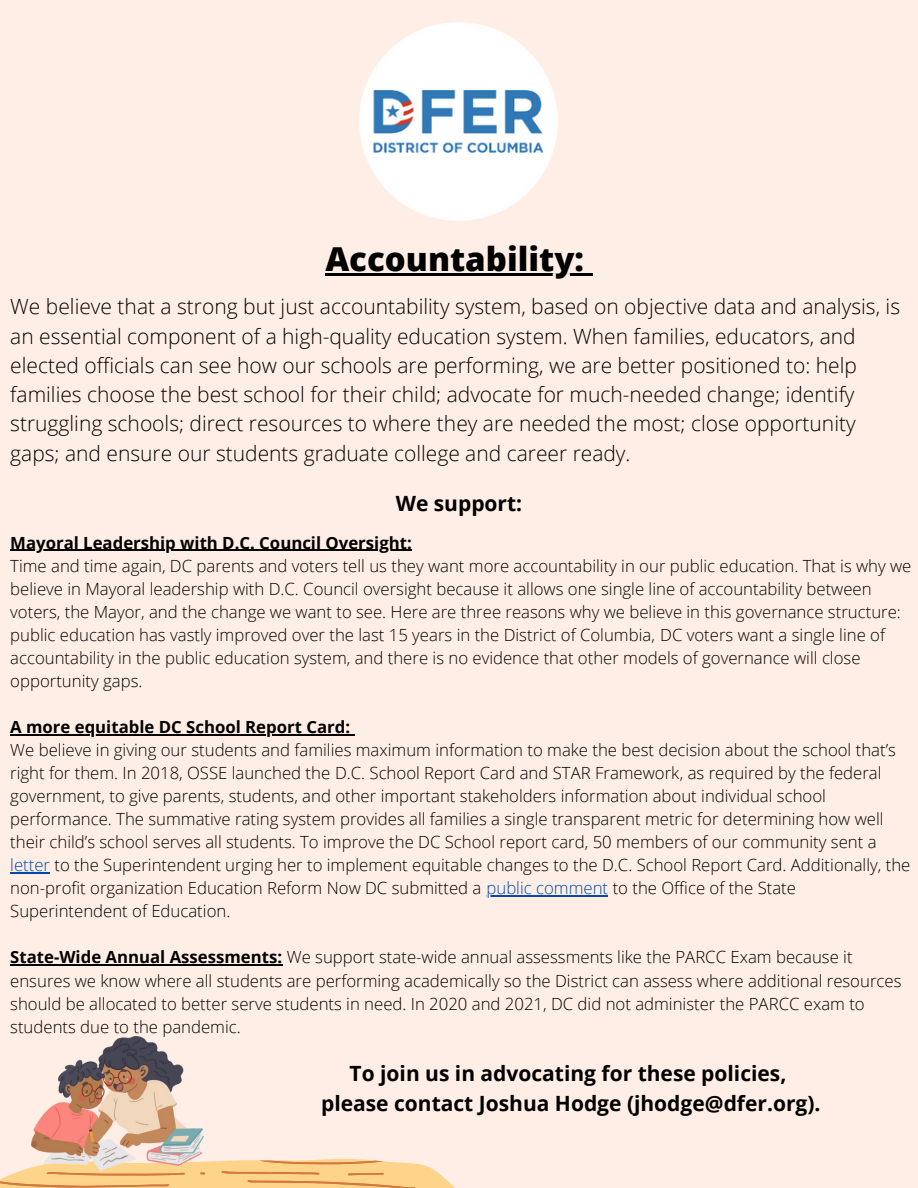
<style>
.page{position:relative;width:918px;height:1188px;background:#ffeee5}
.page>*{position:absolute;margin:0;border:0;box-sizing:border-box;transform-origin:0 0}
.t1{font:800 33px "Open Sans";color:#000}
.t2{font:300 21px/29.2px "Open Sans";color:#000}
.t3{font:700 21px/29.2px "Open Sans";color:#000;text-align:center}
.t4{font:300 16.8px/23.1px "Open Sans";color:#000}
.t5{font:700 16.8px "Open Sans";color:#000}
.s1{color:#004aad}
.s2{font-weight:700}
</style>
<div class="page">
<svg style="left:0;top:1159px;width:455px;height:29px;background:#f8ca8a"></svg>
<img style="left:31px;top:1037px;width:173px;height:133px">
<img style="left:360px;top:22px;width:198px;height:198px">
<hr style="left:325px;top:274px;width:259px;height:2px;background:#000">
<svg style="left:584px;top:274px;width:9px;height:2px"></svg>
<hr style="left:10px;top:550px;width:402px;height:1px;background:#000">
<hr style="left:10px;top:734px;width:340px;height:1px;background:#000">
<hr style="left:10px;top:872px;width:40px;height:1px;background:#004aad">
<hr style="left:486px;top:895px;width:122px;height:1px;background:#004aad">
<hr style="left:10px;top:965px;width:272px;height:1px;background:#000">
<h1 class="t1" style="left:325px;top:236px;width:260px">Accountability:</h1>
<p class="t2" style="left:10px;top:292px;width:891px">We believe that a strong but just accountability system, based on objective data and analysis, is an essential component of a high-quality education system. When families, educators, and elected officials can see how our schools are performing, we are better positioned to: help families choose the best school for their child; advocate for much-needed change; identify struggling schools; direct resources to where they are needed the most; close opportunity gaps; and ensure our students graduate college and career ready.</p>
<p class="t3" style="left:396px;top:488px;width:128px">We support:</p>
<p class="t5" style="left:10px;top:531px;width:403px">Mayoral Leadership with D.C. Council Oversight:</p>
<p class="t4" style="left:10px;top:554px;width:903px">Time and time again, DC parents and voters tell us they want more accountability in our public education. That is why we believe in Mayoral leadership with D.C. Council oversight because it allows one single line of accountability between voters, the Mayor, and the change we want to see. Here are three reasons why we believe in this governance structure: public education has vastly improved over the last 15 years in the District of Columbia, DC voters want a single line of accountability in the public education system, and there is no evidence that other models of governance will close opportunity gaps.</p>
<p class="t5" style="left:10px;top:715px;width:341px">A more equitable DC School Report Card:</p>
<p class="t4" style="left:10px;top:738px;width:902px">We believe in giving our students and families maximum information to make the best decision about the school that’s right for them. In 2018, OSSE launched the D.C. School Report Card and STAR Framework, as required by the federal government, to give parents, students, and other important stakeholders information about individual school performance. The summative rating system provides all families a single transparent metric for determining how well their child’s school serves all students. To improve the DC School report card, 50 members of our community sent a <span class="s1">letter</span> to the Superintendent urging her to implement equitable changes to the D.C. School Report Card. Additionally, the non-profit organization Education Reform Now DC submitted a <span class="s1">public comment</span> to the Office of the State Superintendent of Education.</p>
<p class="t4" style="left:10px;top:945px;width:893px"><span class="s2">State-Wide Annual Assessments:</span> We support state-wide annual assessments like the PARCC Exam because it ensures we know where all students are performing academically so the District can assess where additional resources should be allocated to better serve students in need. In 2020 and 2021, DC did not administer the PARCC exam to students due to the pandemic.</p>
<p class="t3" style="left:321px;top:1059px;width:501px">To join us in advocating for these policies, please contact Joshua Hodge (jhodge@dfer.org).</p>
</div>
